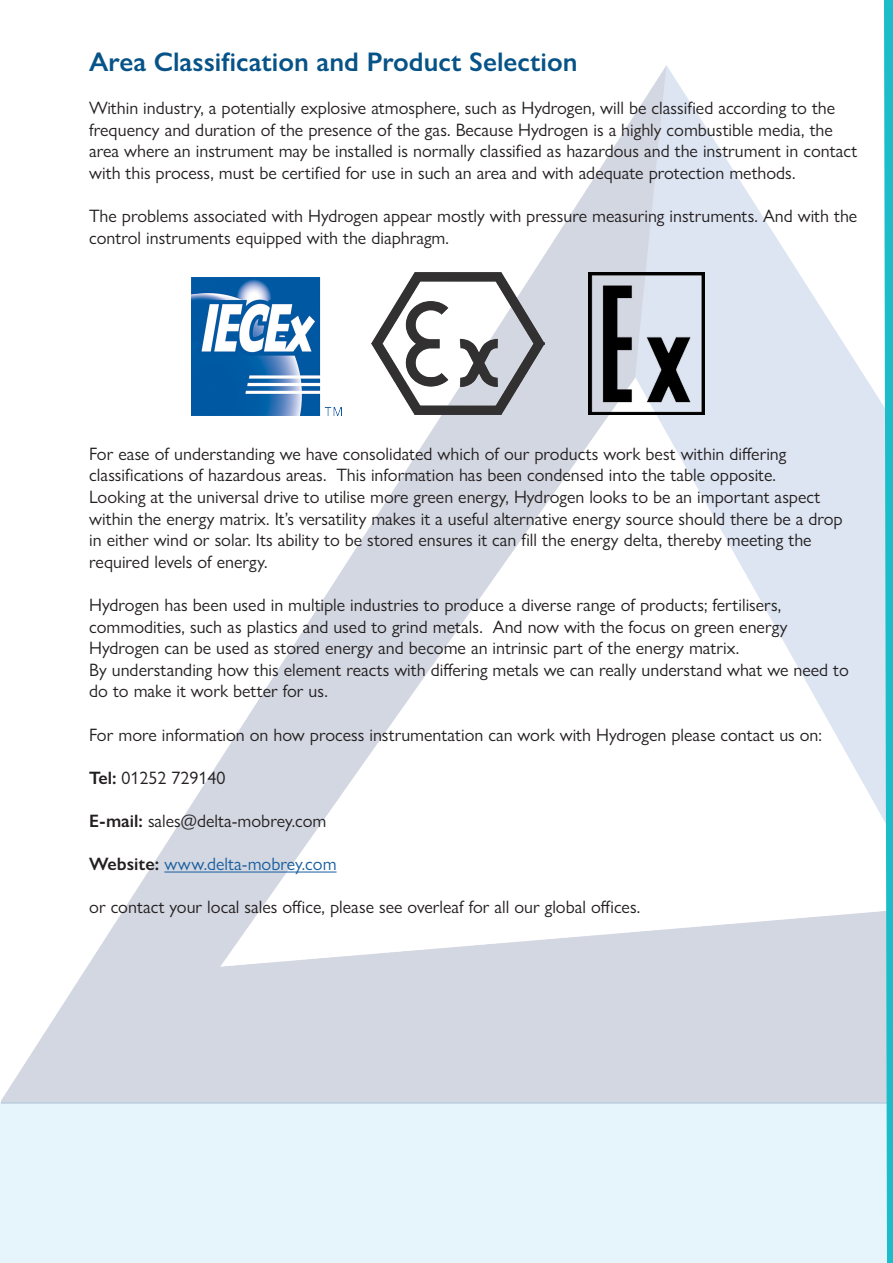
<style>
.page{position:relative;width:893px;height:1263px;background:#fff}
.page>*{position:absolute;margin:0;border:0;box-sizing:border-box;transform-origin:0 0}
.t1{font:600 27px "Gill Sans Nova";color:#075387}
.t2{font:18px/21.6px "Gill Sans Nova";color:#231f20}
.t3{font:18px "Gill Sans Nova";color:#175d9e}
.s1{font-weight:600}
.s2{font-weight:600;color:#231f20}
</style>
<div class="page">
<img style="left:1px;top:65px;width:875px;height:1038px">
<div style="left:0;top:1103px;width:893px;height:160px;background:#e6f4fb"></div>
<hr style="left:164px;top:871px;width:173px;height:1px;background:#175d9e">
<img style="left:371px;top:272px;width:173px;height:142px">
<img style="left:191px;top:277px;width:151px;height:138px">
<svg style="left:876px;top:0;width:17px;height:1263px"></svg>
<img style="left:588px;top:272px;width:117px;height:142px">
<p class="t1" style="left:89px;top:45px;width:490px">Area Classification and Product Selection</p>
<p class="t2" style="left:89px;top:97px;width:770px">Within industry, a potentially explosive atmosphere, such as Hydrogen, will be classified according to the frequency and duration of the presence of the gas. Because Hydrogen is a highly combustible media, the area where an instrument may be installed is normally classified as hazardous and the instrument in contact with this process, must be certified for use in such an area and with adequate protection methods.</p>
<p class="t2" style="left:89px;top:205px;width:770px">The problems associated with Hydrogen appear mostly with pressure measuring instruments. And with the control instruments equipped with the diaphragm.</p>
<p class="t2" style="left:89px;top:443px;width:699px">For ease of understanding we have consolidated which of our products work best within differing classifications of hazardous areas. This information has been condensed into the table opposite.</p>
<p class="t2" style="left:89px;top:486px;width:755px">Looking at the universal drive to utilise more green energy, Hydrogen looks to be an important aspect within the energy matrix. It’s versatility makes it a useful alternative energy source should there be a drop in either wind or solar. Its ability to be stored ensures it can fill the energy delta, thereby meeting the required levels of energy.</p>
<p class="t2" style="left:89px;top:594px;width:700px">Hydrogen has been used in multiple industries to produce a diverse range of products; fertilisers, commodities, such as plastics and used to grind metals. And now with the focus on green energy<br>Hydrogen can be used as stored energy and become an intrinsic part of the energy matrix.</p>
<p class="t2" style="left:89px;top:659px;width:761px">By understanding how this element reacts with differing metals we can really understand what we need to do to make it work better for us.</p>
<p class="t2" style="left:89px;top:723px;width:734px">For more information on how process instrumentation can work with Hydrogen please contact us on:</p>
<p class="t2" style="left:89px;top:767px;width:138px"><span class="s1">Tel:</span> 01252 729140</p>
<p class="t2" style="left:89px;top:810px;width:239px"><span class="s1">E-mail:</span> sales@delta-mobrey.com</p>
<p class="t3" style="left:89px;top:853px;width:249px"><span class="s2">Website:</span> www.delta-mobrey.com</p>
<p class="t2" style="left:89px;top:896px;width:553px">or contact your local sales office, please see overleaf for all our global offices.</p>
</div>
